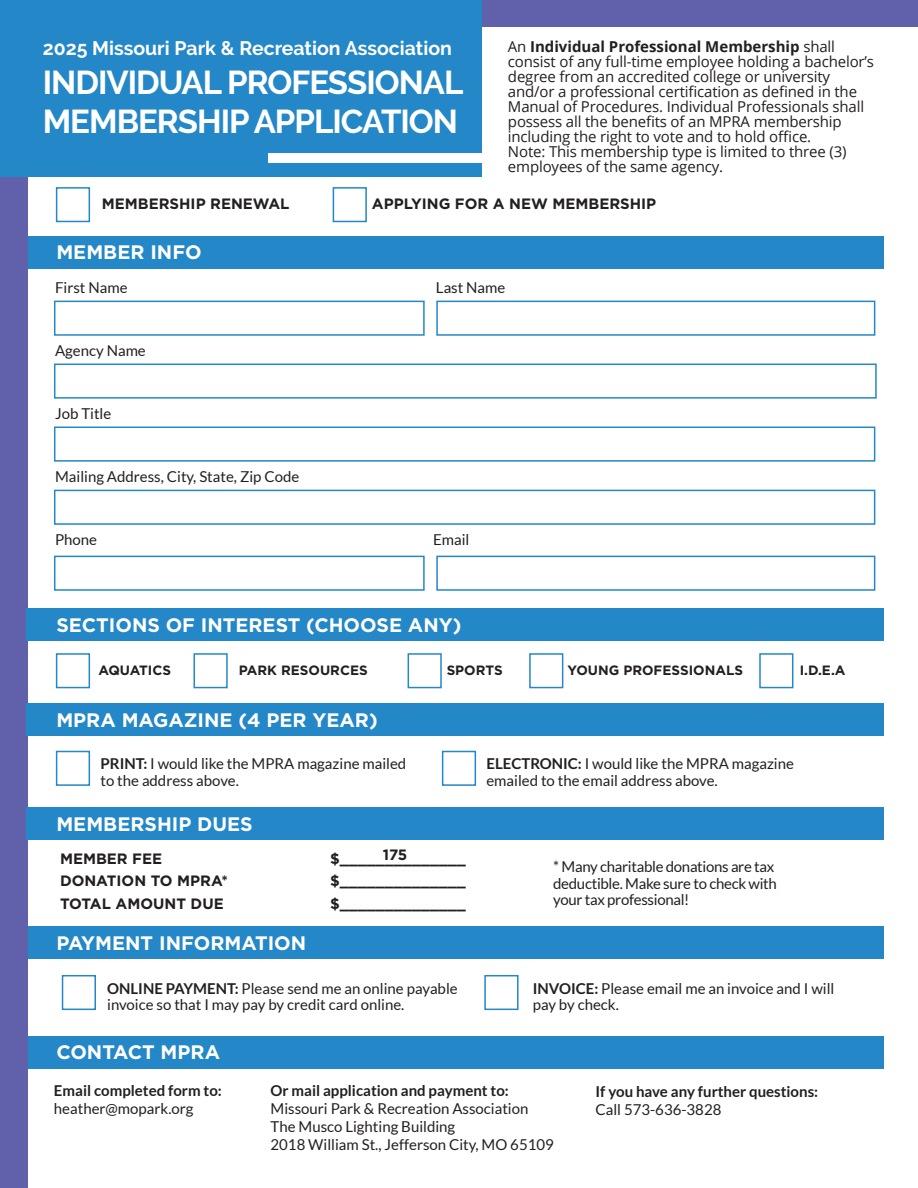
<style>
.page{position:relative;width:918px;height:1188px;background:#fff}
.page>*{position:absolute;margin:0;border:0;box-sizing:border-box;transform-origin:0 0}
.t1{font:700 33px/39px "Raleway";letter-spacing:-.03em;color:#fff}
.t2{font:700 19.5px "Gotham";color:#fff}
.t3{font:700 19.5px "Raleway";color:#fff}
.t4{font:15px/16.5px "Lato";color:#231f20}
.t5{font:15px/15px "Open Sans";letter-spacing:-.01em;color:#231f20}
.t6{font:700 15px "Gotham";color:#231f20}
.t7{font:700 15px "Lato";color:#231f20}
.t8{font:15px/16.5px "Lato";letter-spacing:-.02em;color:#231f20}
.t9{font:700 13.5px "Gotham";color:#231f20}
.s1{font-weight:700}
</style>
<div class="page">
<div style="left:26px;top:1036px;width:858px;height:32px;background:#2387c8"></div>
<div style="left:26px;top:926px;width:858px;height:33px;background:#2387c8"></div>
<div style="left:62px;top:975px;width:34px;height:35px;border:2px solid #2387c8"></div>
<div style="left:484px;top:975px;width:35px;height:35px;border:2px solid #2387c8"></div>
<div style="left:26px;top:236px;width:858px;height:32px;background:#2387c8"></div>
<div style="left:0;top:108px;width:27px;height:1080px;background:#6160ab"></div>
<div style="left:0;top:0;width:918px;height:26px;background:#6160ab"></div>
<div style="left:0;top:0;width:482px;height:176px;background:#2387c8"></div>
<div style="left:268px;top:153px;width:228px;height:9px;background:#fff"></div>
<div style="left:54px;top:301px;width:371px;height:35px;border:2px solid #2387c8"></div>
<div style="left:436px;top:301px;width:439px;height:35px;border:2px solid #2387c8"></div>
<div style="left:54px;top:427px;width:821px;height:35px;border:2px solid #2387c8"></div>
<div style="left:54px;top:490px;width:821px;height:35px;border:2px solid #2387c8"></div>
<div style="left:54px;top:556px;width:371px;height:35px;border:2px solid #2387c8"></div>
<div style="left:436px;top:556px;width:439px;height:35px;border:2px solid #2387c8"></div>
<div style="left:54px;top:364px;width:823px;height:35px;border:2px solid #2387c8"></div>
<div style="left:56px;top:187px;width:34px;height:35px;border:2px solid #2387c8"></div>
<div style="left:333px;top:187px;width:34px;height:35px;border:2px solid #2387c8"></div>
<div style="left:56px;top:653px;width:34px;height:35px;border:2px solid #2387c8"></div>
<div style="left:56px;top:751px;width:34px;height:35px;border:2px solid #2387c8"></div>
<div style="left:194px;top:653px;width:34px;height:35px;border:2px solid #2387c8"></div>
<div style="left:442px;top:751px;width:34px;height:35px;border:2px solid #2387c8"></div>
<div style="left:408px;top:653px;width:34px;height:35px;border:2px solid #2387c8"></div>
<div style="left:529px;top:653px;width:34px;height:35px;border:2px solid #2387c8"></div>
<div style="left:759px;top:653px;width:34px;height:35px;border:2px solid #2387c8"></div>
<div style="left:26px;top:608px;width:858px;height:33px;background:#2387c8"></div>
<div style="left:26px;top:703px;width:858px;height:33px;background:#2387c8"></div>
<div style="left:26px;top:807px;width:858px;height:33px;background:#2387c8"></div>
<h2 class="t3" style="left:43px;top:37px;width:411px">2025 Missouri Park &amp; Recreation Association</h2>
<h1 class="t1" style="left:43px;top:63px;width:422px">INDIVIDUAL PROFESSIONAL<br>MEMBERSHIP APPLICATION</h1>
<p class="t5" style="left:508px;top:39px;width:368px">An <span class="s1">Individual Professional Membership</span> shall consist of any full-time employee holding a bachelor’s degree from an accredited college or university and/or a professional certification as defined in the Manual of Procedures. Individual Professionals shall possess all the benefits of an MPRA membership including the right to vote and to hold office.<br>Note: This membership type is limited to three (3) employees of the same agency.</p>
<p class="t6" style="left:102px;top:194px;width:189px">MEMBERSHIP RENEWAL</p>
<p class="t6" style="left:372px;top:194px;width:286px">APPLYING FOR A NEW MEMBERSHIP</p>
<h2 class="t2" style="left:56px;top:240px;width:147px">MEMBER INFO</h2>
<p class="t4" style="left:55px;top:279px;width:74px">First Name</p>
<p class="t4" style="left:436px;top:279px;width:71px">Last Name</p>
<p class="t4" style="left:55px;top:342px;width:92px">Agency Name</p>
<p class="t4" style="left:55px;top:405px;width:58px">Job Title</p>
<p class="t4" style="left:55px;top:468px;width:246px">Mailing Address, City, State, Zip Code</p>
<p class="t4" style="left:55px;top:531px;width:44px">Phone</p>
<p class="t4" style="left:433px;top:531px;width:38px">Email</p>
<h2 class="t2" style="left:56px;top:612px;width:407px">SECTIONS OF INTEREST (CHOOSE ANY)</h2>
<p class="t9" style="left:98px;top:662px;width:74px">AQUATICS</p>
<p class="t9" style="left:239px;top:662px;width:130px">PARK RESOURCES</p>
<p class="t9" style="left:447px;top:662px;width:58px">SPORTS</p>
<p class="t9" style="left:568px;top:662px;width:177px">YOUNG PROFESSIONALS</p>
<p class="t9" style="left:800px;top:662px;width:47px">I.D.E.A</p>
<h2 class="t2" style="left:56px;top:707px;width:323px">MPRA MAGAZINE (4 PER YEAR)</h2>
<p class="t4" style="left:100px;top:756px;width:307px"><span class="s1">PRINT:</span> I would like the MPRA magazine mailed to the address above.</p>
<p class="t4" style="left:486px;top:756px;width:309px"><span class="s1">ELECTRONIC:</span> I would like the MPRA magazine emailed to the email address above.</p>
<h2 class="t2" style="left:56px;top:811px;width:198px">MEMBERSHIP DUES</h2>
<p class="t6" style="left:383px;top:845px;width:26px">175</p>
<p class="t6" style="left:60px;top:849px;width:104px">MEMBER FEE</p>
<p class="t6" style="left:330px;top:849px;width:137px">$______________</p>
<p class="t6" style="left:60px;top:871px;width:169px">DONATION TO MPRA*</p>
<p class="t6" style="left:330px;top:871px;width:137px">$______________</p>
<p class="t6" style="left:60px;top:894px;width:165px">TOTAL AMOUNT DUE</p>
<p class="t6" style="left:330px;top:894px;width:137px">$______________</p>
<p class="t8" style="left:553px;top:859px;width:225px">* Many charitable donations are tax deductible. Make sure to check with your tax professional!</p>
<h2 class="t2" style="left:56px;top:930px;width:251px">PAYMENT INFORMATION</h2>
<p class="t4" style="left:107px;top:980px;width:352px"><span class="s1">ONLINE PAYMENT:</span> Please send me an online payable invoice so that I may pay by credit card online.</p>
<p class="t4" style="left:533px;top:980px;width:303px"><span class="s1">INVOICE:</span> Please email me an invoice and I will pay by check.</p>
<h2 class="t2" style="left:56px;top:1039px;width:165px">CONTACT MPRA</h2>
<p class="t7" style="left:54px;top:1082px;width:169px">Email completed form to:</p>
<p class="t4" style="left:54px;top:1100px;width:141px">heather@mopark.org</p>
<p class="t7" style="left:271px;top:1082px;width:240px">Or mail application and payment to:</p>
<p class="t4" style="left:271px;top:1099px;width:285px;line-height:18px">Missouri Park &amp; Recreation Association<br>The Musco Lighting Building<br>2018 William St., Jefferson City, MO 65109</p>
<p class="t7" style="left:596px;top:1083px;width:224px">If you have any further questions:</p>
<p class="t4" style="left:596px;top:1102px;width:127px">Call 573-636-3828</p>
</div>
